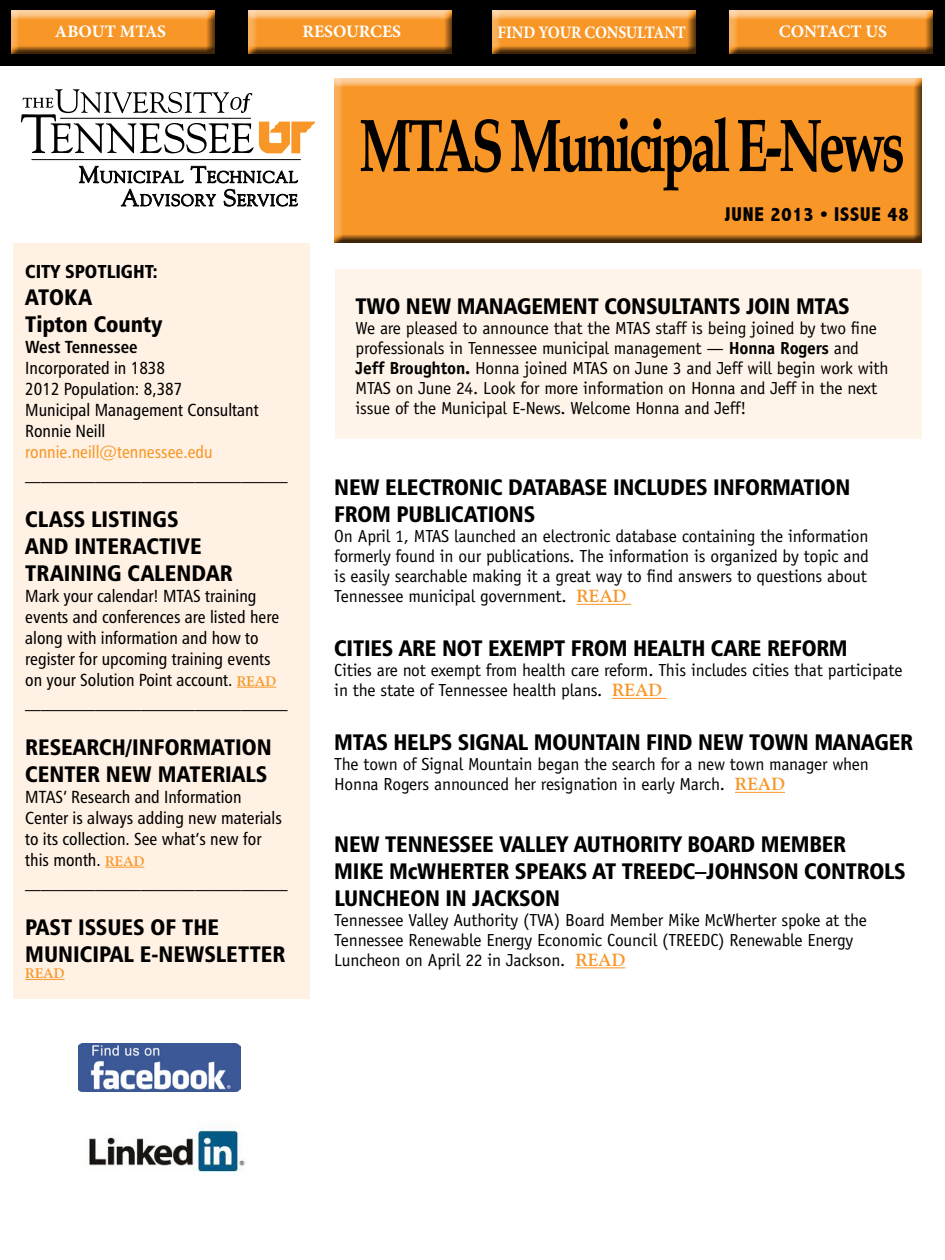
<style>
.page{position:relative;width:945px;height:1260px;background:#fff}
.page>*{position:absolute;margin:0;border:0;box-sizing:border-box;transform-origin:0 0}
.t1{font:700 75px "Palatino";letter-spacing:-.07em;color:#000;scale:.7 1}
.t2{font:22.5px/27px "Humanist 777 BT Black Condensed B";letter-spacing:-.01em;color:#000}
.t3{font:800 condensed 20px "Abadi";letter-spacing:.04em;color:#000}
.t4{font:18.75px "Humanist 777 BT Black Condensed B";color:#000}
.t5{font:17.5px/20px "Officina Sans";letter-spacing:-.01em;color:#000}
.t6{font:17.5px/21px "Humanist 777 BT Roman Condensed B";color:#000}
.t7{font:17.5px "Humanist 777 BT Roman Condensed B";color:#000;scale:.9 1}
.t8{font:700 17.5px "Minion Pro";letter-spacing:-.01em;color:#fff}
.t9{font:17.5px "Humanist 777 BT Roman Condensed B";color:#f89728}
.t10{font:700 17.5px "Minion Pro";letter-spacing:-.01em;color:#fff;scale:.9 1}
.t11{font:17.5px "Humanist 777 BT Bold Condensed B";color:#000}
.t12{font:16.25px "Goudy";letter-spacing:.05em;color:#000}
.t13{font:700 13.75px "Goudy";color:#f89728}
.s1{font-size:23.25px}
.s2{font-family:"Goudy";font-weight:700;font-size:13.75px;color:#f89728}
.s3{font-weight:700}
.s4{font-family:"Goudy";font-weight:700;color:#f89728}
</style>
<div class="page">
<div style="left:335px;top:270px;width:586px;height:169px;background:#fef4e9"></div>
<div style="left:0;top:0;width:945px;height:66px;background:#000"></div>
<div style="left:13px;top:243px;width:297px;height:756px;background:#fff1e3"></div>
<div style="left:6px;top:5px;width:218px;height:51px;background:#000;opacity:.75"></div>
<div style="left:243px;top:5px;width:218px;height:51px;background:#000;opacity:.75"></div>
<div style="left:487px;top:5px;width:218px;height:51px;background:#000;opacity:.75"></div>
<div style="left:724px;top:5px;width:219px;height:51px;background:#000;opacity:.75"></div>
<hr style="left:237px;top:687px;width:39px;height:1px;background:#f89728">
<hr style="left:105px;top:867px;width:39px;height:1px;background:#f89728">
<hr style="left:25px;top:979px;width:40px;height:1px;background:#f89728">
<div style="left:329px;top:72px;width:602px;height:173px;background:#000;opacity:.75"></div>
<svg style="left:21px;top:89px;width:232px;height:64px"></svg>
<hr style="left:60px;top:118px;width:191px;height:1px;background:#000">
<svg style="left:259px;top:122px;width:56px;height:31px"></svg>
<hr style="left:31px;top:159px;width:270px;height:1px;background:#000">
<svg style="left:79px;top:159px;width:104px;height:24px"></svg>
<svg style="left:191px;top:166px;width:107px;height:17px"></svg>
<svg style="left:121px;top:189px;width:95px;height:17px"></svg>
<svg style="left:224px;top:189px;width:74px;height:18px"></svg>
<hr style="left:577px;top:604px;width:54px;height:1px;background:#f89728">
<hr style="left:612px;top:698px;width:55px;height:1px;background:#f89728">
<hr style="left:735px;top:792px;width:50px;height:1px;background:#f89728">
<hr style="left:575px;top:967px;width:50px;height:1px;background:#f89728">
<img style="left:88px;top:1127px;width:157px;height:45px">
<img style="left:78px;top:1044px;width:162px;height:47px">
<p class="t8" style="left:55px;top:20px;width:113px">ABOUT MTAS</p>
<p class="t8" style="left:302px;top:20px;width:100px">RESOURCES</p>
<p class="t10" style="left:498px;top:20px;width:211px">FIND YOUR CONSULTANT</p>
<p class="t8" style="left:779px;top:20px;width:110px">CONTACT US</p>
<p class="t12" style="left:79px;top:167px;width:220px"><span class="s1">M</span>UNICIPAL <span class="s1">T</span>ECHNICAL</p>
<p class="t12" style="left:121px;top:190px;width:178px"><span class="s1">A</span>DVISORY <span class="s1">S</span>ERVICE</p>
<p class="t4" style="left:25px;top:259px;width:134px">CITY SPOTLIGHT:</p>
<p class="t2" style="left:25px;top:283px;width:139px">ATOKA<br>TIPTON COUNTY</p>
<p class="t11" style="left:25px;top:336px;width:114px">West Tennessee</p>
<p class="t6" style="left:25px;top:357px;width:235px">Incorporated in 1838<br>2012 Population: 8,387<br>Municipal Management Consultant<br>Ronnie Neill</p>
<p class="t9" style="left:25px;top:441px;width:189px">ronnie.neill@tennessee.edu</p>
<p class="t7" style="left:25px;top:462px;width:293px">__________________________________</p>
<p class="t2" style="left:25px;top:505px;width:76px">CLASS LISTI</p>
<p class="t2" style="left:25px;top:505px;width:209px;text-indent:112px">NGS<br>AN D INTERACTIVE<br>TRAINING CALENDAR</p>
<p class="t6" style="left:25px;top:585px;width:264px">Mark your calendar! MTAS training events and conferences are listed here along with information and how to register for upcoming training events on your Solution Point account. <span class="s2">READ </span>__________________________________</p>
<p class="t2" style="left:25px;top:733px;width:13px">RESE</p>
<p class="t2" style="left:25px;top:733px;width:248px;text-indent:48px">ARCH/INFORMATIO N<br>CENTER</p>
<p class="t2" style="left:106px;top:760px;width:95px">NEW MATERI</p>
<p class="t2" style="left:232px;top:760px;width:25px">ALS</p>
<p class="t6" style="left:25px;top:786px;width:264px">MTAS’ Research and Information<br>Center is always adding new materials to its collection. See what’s new for this month. <span class="s2">READ </span>__________________________________</p>
<p class="t2" style="left:25px;top:913px;width:170px">PAST ISSUES OF THE<br>MUNICIPAL E-NEWSLETTER</p>
<p class="t13" style="left:25px;top:965px;width:41px">READ</p>
<h1 class="t1" style="left:359px;top:82px;width:781px">MTAS Municipal E-News</h1>
<p class="t3" style="left:725px;top:203px;width:186px">JUNE 2013 • ISSUE 48</p>
<p class="t2" style="left:356px;top:292px;width:16px">TWO</p>
<p class="t2" style="left:406px;top:292px;width:443px">NEW MANAGEMENT CONSULTANTS JOI N MTAS</p>
<p class="t5" style="left:356px;top:319px;width:534px">We are pleased to announce that the MTAS staff is being joined by two fine professionals in Tennessee municipal management — <span class="s3">Honna Rogers</span> and <span class="s3">Jeff Broughton.</span> Honna joined MTAS on June 3 and Jeff will begin work with MTAS on June 24. Look for more information on Honna and Jeff in the next issue of the Municipal E-News. Welcome Honna and Jeff!</p>
<p class="t2" style="left:334px;top:473px;width:64px">NEW ELECTRO</p>
<p class="t2" style="left:469px;top:473px;width:215px">NIC DATABASE INCLUDES</p>
<p class="t2" style="left:713px;top:473px;width:139px">INFORMATION</p>
<p class="t2" style="left:334px;top:500px;width:201px">FROM PUBLICATIONS</p>
<p class="t5" style="left:334px;top:527px;width:536px;text-align:justify">On April 1, MTAS launched an electronic database containing the information formerly found in our publications. The information is organized by topic and is easily searchable making it a great way to find answers to questions about Tennessee municipal government. <span class="s4">READ</span></p>
<p class="t2" style="left:334px;top:634px;width:11px">CITIES</p>
<p class="t2" style="left:399px;top:634px;width:285px">ARE NOT EXEMPT FROM HEALTH</p>
<p class="t2" style="left:711px;top:634px;width:138px">CARE RE FORM</p>
<p class="t5" style="left:334px;top:661px;width:570px">Cities are not exempt from health care reform. This includes cities that participate in the state of Tennessee health plans. <span class="s4">READ</span></p>
<p class="t2" style="left:334px;top:728px;width:496px">MTAS HELPS SIGNAL MOUNTAIN FIND NEW TOWN MANA</p>
<p class="t2" style="left:875px;top:728px;width:40px">GER</p>
<p class="t5" style="left:334px;top:755px;width:536px">The town of Signal Mountain began the search for a new town manager when<br>Honna Rogers announced her resignation in early March. <span class="s4">READ</span></p>
<p class="t2" style="left:334px;top:830px;width:115px">NEW TENNESSEE</p>
<p class="t2" style="left:499px;top:830px;width:38px">VALLEY</p>
<p class="t2" style="left:574px;top:830px;width:40px">AUTHORITY</p>
<p class="t2" style="left:687px;top:830px;width:147px">BOARD MEMBER</p>
<p class="t2" style="left:334px;top:857px;width:98px">MIKE MCWHERTER</p>
<p class="t2" style="left:515px;top:857px;width:121px">SPEAKS AT TREEDC</p>
<p class="t2" style="left:695px;top:857px;width:164px">–JOH NSON CONTROLS</p>
<p class="t2" style="left:334px;top:884px;width:53px">LUNCHEO</p>
<p class="t2" style="left:425px;top:884px;width:137px">N IN JACKSON</p>
<p class="t5" style="left:334px;top:910px;width:534px">Tennessee Valley Authority (TVA) Board Member Mike McWherter spoke at the<br>Tennessee Renewable Energy Economic Council (TREEDC) Renewable Energy<br>Luncheon on April 22 in Jackson. <span class="s4">READ</span></p>
</div>
